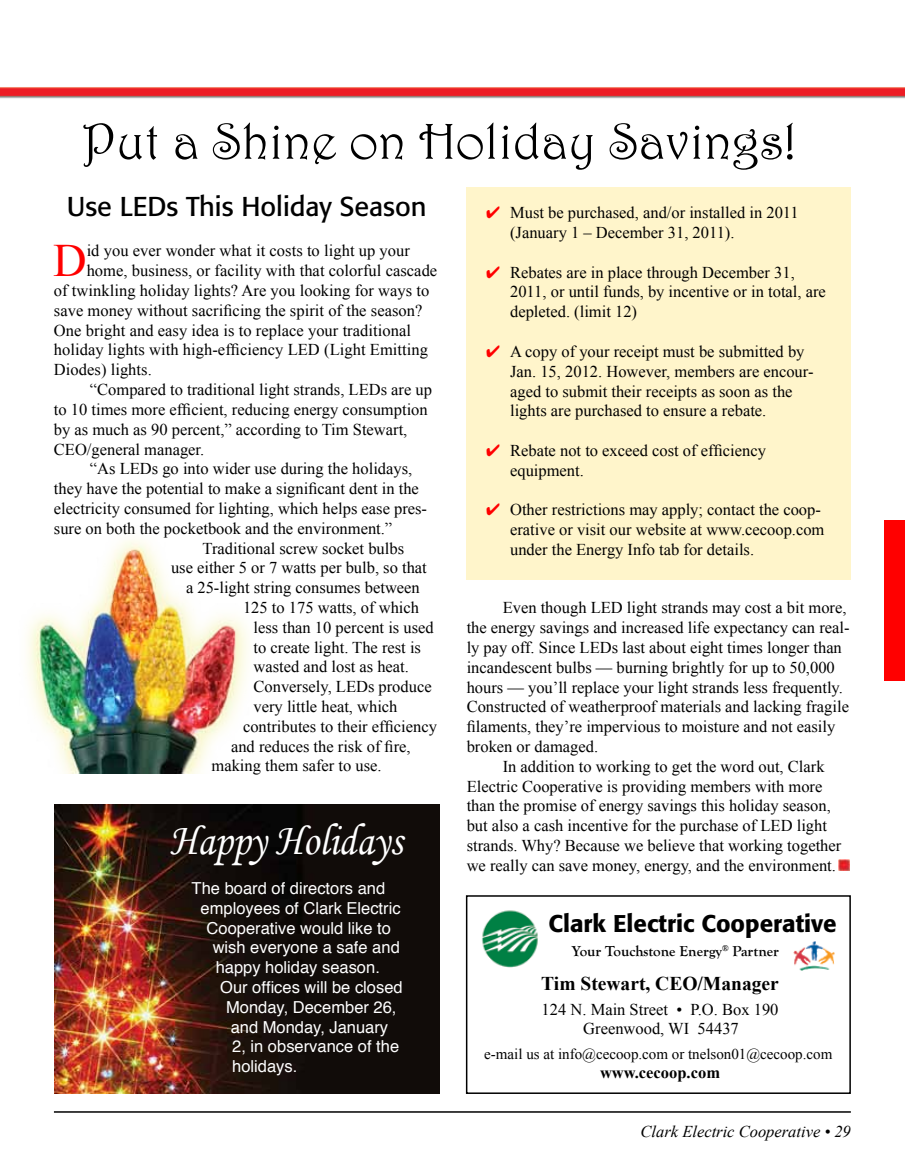
<style>
.page{position:relative;width:905px;height:1175px;background:#fff}
.page>*{position:absolute;margin:0;border:0;box-sizing:border-box;transform-origin:0 0}
.t1{font:51px "Harrington";color:#000}
.t2{font:46.35px "Times New Roman";color:#f00}
.t3{font:45px "Monotype Corsiva";color:#fff;scale:.9 1}
.t4{font:27px "Formata";color:#000}
.t5{font:500 24px "Formata";color:#000}
.t6{font:700 19.5px "Times New Roman";color:#000}
.t7{font:16.5px/19.8px "Times New Roman";color:#000}
.t8{font:16.5px "Helvetica";color:#fff}
.t9{font:italic 16.5px "Times New Roman";color:#000}
.t10{font:700 16.5px "Times New Roman";color:#000}
.t11{font:15px "Times New Roman";color:#000}
.t12{font:700 15px "Goudy Old Style T";color:#000}
.s1{color:#f00}
</style>
<div class="page">
<img style="left:54px;top:804px;width:385px;height:290px">
<img style="left:0;top:87px;width:904px;height:12px">
<div style="left:466px;top:895px;width:384px;height:199px;border:2px solid #000"></div>
<hr style="left:54px;top:1111px;width:796px;height:1px;background:#000">
<div style="left:884px;top:520px;width:20px;height:160px;background:#f00"></div>
<img style="left:793px;top:941px;width:42px;height:30px">
<img style="left:482px;top:910px;width:56px;height:58px">
<div style="left:466px;top:188px;width:384px;height:392px;background:#fff5cb"></div>
<img style="left:27px;top:539px;width:222px;height:234px">
<svg style="left:838px;top:859px;width:11px;height:11px"></svg>
<h1 class="t1" style="left:82px;top:111px;width:714px">Put a Shine on Holiday Savings!</h1>
<h3 class="t4" style="left:67px;top:190px;width:361px">Use LEDs This Holiday Season</h3>
<h2 class="t2" style="left:53px;top:229px;width:35px">D</h2>
<p class="t7" style="left:87px;top:241px;width:325px">id you ever wonder what it costs to light up your</p>
<p class="t7" style="left:87px;top:260px;width:352px">home, business, or facility with that colorful cascade</p>
<p class="t7" style="left:54px;top:280px;width:377px">of twinkling holiday lights? Are you looking for ways to</p>
<p class="t7" style="left:54px;top:300px;width:370px">save money without sacrificing the spirit of the season?</p>
<p class="t7" style="left:54px;top:320px;width:358px">One bright and easy idea is to replace your traditional</p>
<p class="t7" style="left:54px;top:340px;width:375px">holiday lights with high-efficiency LED (Light Emitting</p>
<p class="t7" style="left:54px;top:359px;width:99px">Diodes) lights.</p>
<p class="t7" style="left:90px;top:379px;width:343px">“Compared to traditional light strands, LEDs are up</p>
<p class="t7" style="left:54px;top:399px;width:375px">to 10 times more efficient, reducing energy consumption</p>
<p class="t7" style="left:54px;top:419px;width:355px">by as much as 90 percent,” according to Tim Stewart,</p>
<p class="t7" style="left:54px;top:439px;width:152px">CEO/general manager.</p>
<p class="t7" style="left:90px;top:458px;width:324px">“As LEDs go into wider use during the holidays,</p>
<p class="t7" style="left:54px;top:478px;width:366px">they have the potential to make a significant dent in the</p>
<p class="t7" style="left:54px;top:498px;width:374px">electricity consumed for lighting, which helps ease pres-</p>
<p class="t7" style="left:54px;top:518px;width:340px">sure on both the pocketbook and the environment.”</p>
<p class="t7" style="left:202px;top:538px;width:203px">Traditional screw socket bulbs</p>
<p class="t7" style="left:171px;top:557px;width:257px">use either 5 or 7 watts per bulb, so that</p>
<p class="t7" style="left:186px;top:577px;width:235px">a 25-light string consumes between</p>
<p class="t7" style="left:243px;top:597px;width:177px">125 to 175 watts, of which</p>
<p class="t7" style="left:253px;top:617px;width:182px">less than 10 percent is used</p>
<p class="t7" style="left:253px;top:637px;width:169px">to create light. The rest is</p>
<p class="t7" style="left:253px;top:656px;width:157px">wasted and lost as heat.</p>
<p class="t7" style="left:253px;top:676px;width:180px">Conversely, LEDs produce</p>
<p class="t7" style="left:253px;top:696px;width:145px">very little heat, which</p>
<p class="t7" style="left:243px;top:716px;width:195px">contributes to their efficiency</p>
<p class="t7" style="left:231px;top:736px;width:181px">and reduces the risk of fire,</p>
<p class="t7" style="left:211px;top:755px;width:172px">making them safer to use.</p>
<h3 class="t3" style="left:170px;top:812px;width:260px">Happy Holidays</h3>
<p class="t8" style="left:192px;top:875px;width:195px">The board of directors and</p>
<p class="t8" style="left:201px;top:895px;width:201px">employees of Clark Electric</p>
<p class="t8" style="left:207px;top:915px;width:186px">Cooperative would like to</p>
<p class="t8" style="left:213px;top:934px;width:189px">wish everyone a safe and</p>
<p class="t8" style="left:216px;top:954px;width:166px">happy holiday season.</p>
<p class="t8" style="left:220px;top:974px;width:184px">Our offices will be closed</p>
<p class="t8" style="left:226px;top:994px;width:172px">Monday, December 26,</p>
<p class="t8" style="left:231px;top:1014px;width:159px">and Monday, January</p>
<p class="t8" style="left:232px;top:1033px;width:168px">2, in observance of the</p>
<p class="t8" style="left:232px;top:1053px;width:67px">holidays.</p>
<p class="t7" style="left:510px;top:202px;width:290px;text-indent:-24px"><span class="s1">✔</span> Must be purchased, and/or installed in 2011 (January 1 – December 31, 2011).</p>
<p class="t7" style="left:510px;top:262px;width:317px;text-indent:-24px"><span class="s1">✔</span> Rebates are in place through December 31,<br>2011, or until funds, by incentive or in total, are depleted. (limit 12)</p>
<p class="t7" style="left:510px;top:341px;width:305px;text-indent:-24px"><span class="s1">✔</span> A copy of your receipt must be submitted by Jan. 15, 2012. However, members are encour&shy;aged to submit their receipts as soon as the lights are purchased to ensure a rebate.</p>
<p class="t7" style="left:510px;top:440px;width:257px;text-indent:-24px"><span class="s1">✔</span> Rebate not to exceed cost of efficiency equipment.</p>
<p class="t7" style="left:510px;top:499px;width:316px;text-indent:-24px"><span class="s1">✔</span> Other restrictions may apply; contact the coop&shy;erative or visit our website at www.cecoop.com under the Energy Info tab for details.</p>
<p class="t7" style="left:502px;top:597px;width:345px">Even though LED light strands may cost a bit more,</p>
<p class="t7" style="left:466px;top:617px;width:384px">the energy savings and increased life expectancy can real-</p>
<p class="t7" style="left:466px;top:637px;width:377px">ly pay off. Since LEDs last about eight times longer than</p>
<p class="t7" style="left:466px;top:657px;width:370px">incandescent bulbs — burning brightly for up to 50,000</p>
<p class="t7" style="left:466px;top:677px;width:378px">hours — you’ll replace your light strands less frequently.</p>
<p class="t7" style="left:466px;top:696px;width:384px">Constructed of weatherproof materials and lacking fragile</p>
<p class="t7" style="left:466px;top:716px;width:370px">filaments, they’re impervious to moisture and not easily</p>
<p class="t7" style="left:466px;top:736px;width:133px">broken or damaged.</p>
<p class="t7" style="left:502px;top:756px;width:323px">In addition to working to get the word out, Clark</p>
<p class="t7" style="left:466px;top:776px;width:357px">Electric Cooperative is providing members with more</p>
<p class="t7" style="left:466px;top:795px;width:366px">than the promise of energy savings this holiday season,</p>
<p class="t7" style="left:466px;top:815px;width:362px">but also a cash incentive for the purchase of LED light</p>
<p class="t7" style="left:466px;top:835px;width:376px">strands. Why? Because we believe that working together</p>
<p class="t7" style="left:466px;top:855px;width:371px">we really can save money, energy, and the environment.</p>
<h3 class="t5" style="left:548px;top:908px;width:289px">Clark Electric Cooperative</h3>
<p class="t12" style="left:571px;top:942px;width:209px">Your Touchstone Energy<sup>®</sup> Partner</p>
<p class="t6" style="left:541px;top:970px;width:239px">Tim Stewart, CEO/Manager</p>
<p class="t7" style="left:541px;top:998px;width:238px;text-align:center">124 N. Main Street • P.O. Box 190<br>Greenwood, WI 54437</p>
<p class="t11" style="left:484px;top:1043px;width:349px">e-mail us at info@cecoop.com or tnelson01@cecoop.com</p>
<p class="t10" style="left:600px;top:1061px;width:122px">www.cecoop.com</p>
<p class="t9" style="left:640px;top:1120px;width:212px">Clark Electric Cooperative • 29</p>
</div>
